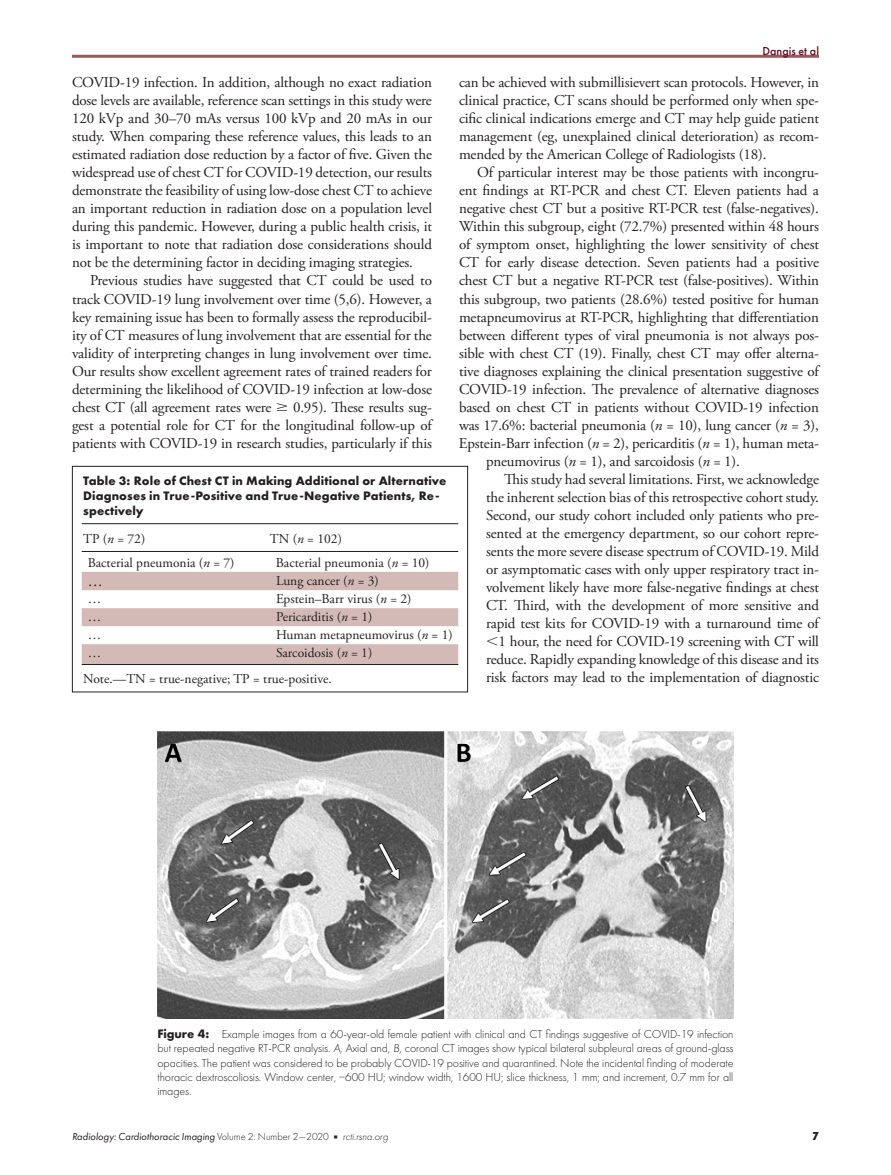
<style>
.page{position:relative;width:891px;height:1175px;background:#fff}
.page>*{position:absolute;margin:0;border:0;box-sizing:border-box;transform-origin:0 0}
.t1{font:15px/18px "Adobe Garamond Pro";letter-spacing:-.01em;color:#231f20;text-align:justify}
.t2{font:13.5px/25.5px "Adobe Garamond Pro";color:#231f20}
.t3{font:700 12.75px/15px "Futura PT";letter-spacing:.01em;color:#231f20}
.t4{font:300 12px/14.4px "Futura PT";letter-spacing:-.01em;color:#231f20;text-align:justify}
.t5{font:500 12px "Futura PT";color:#65051c}
.t6{font:800 12px "Futura PT Cond";color:#231f20}
.t7{font:italic 10.5px "Futura PT";color:#231f20}
.s1{font-style:italic}
.s2{font-family:"Universal Greekwith Math Pi"}
.s3{font-weight:700;font-size:12.75px}
.s4{font-weight:300;font-style:normal}
.s5{font-family:"Universal Newswith Comm Pi";font-style:normal;font-size:6px}
.s6{font-weight:300}
</style>
<div class="page">
<hr style="left:72px;top:55px;width:747px;height:3px;background:#965c59">
<svg style="left:82px;top:572px;width:376px;height:92px"></svg>
<hr style="left:82px;top:523px;width:188px;height:1px;background:#231f20">
<hr style="left:270px;top:523px;width:188px;height:1px;background:#231f20">
<hr style="left:82px;top:551px;width:188px;height:1px;background:#231f20">
<hr style="left:270px;top:551px;width:188px;height:1px;background:#231f20">
<hr style="left:82px;top:664px;width:188px;height:1px;background:#231f20">
<hr style="left:270px;top:664px;width:188px;height:1px;background:#231f20">
<div style="left:72px;top:466px;width:396px;height:226px;border:1px solid #231f20"></div>
<img style="left:158px;top:732px;width:575px;height:287px">
<p class="t5" style="left:762px;top:44px;width:58px">Dangis et al</p>
<p class="t1" style="left:72px;top:74px;width:362px">COVID-19 infection. In addition, although no exact radiation dose levels are available, reference scan settings in this study were 120 kVp and 30–70 mAs versus 100 kVp and 20 mAs in our study. When comparing these reference values, this leads to an estimated radiation dose reduction by a factor of five. Given the widespread use of chest CT for COVID-19 detection, our results demonstrate the feasibility of using low-dose chest CT to achieve an important reduction in radiation dose on a population level during this pandemic. However, during a public health crisis, it is important to note that radiation dose considerations should not be the determining factor in deciding imaging strategies.</p>
<p class="t1" style="left:72px;top:272px;width:362px;text-indent:18px">Previous studies have suggested that CT could be used to track COVID-19 lung involvement over time (5,6). However, a key remaining issue has been to formally assess the reproducibil&shy;ity of CT measures of lung involvement that are essential for the validity of interpreting changes in lung involvement over time.<br>Our results show excellent agreement rates of trained readers for determining the likelihood of COVID-19 infection at low-dose chest CT (all agreement rates were</p>
<p class="t1" style="left:459px;top:74px;width:362px">can be achieved with submillisievert scan protocols. However, in clinical practice, CT scans should be performed only when spe&shy;cific clinical indications emerge and CT may help guide patient management (eg, unexplained clinical deterioration) as recom&shy;mended by the American College of Radiologists (18).</p>
<p class="t1" style="left:477px;top:164px;width:344px">Of particular interest may be those patients with incongru-</p>
<p class="t1" style="left:459px;top:182px;width:362px">ent findings at RT-PCR and chest CT. Eleven patients had a</p>
<p class="t1" style="left:459px;top:200px;width:362px">negative chest CT but a positive RT-PCR test (false-negatives).</p>
<p class="t1" style="left:459px;top:218px;width:361px">Within this subgroup, eight (72.7%) presented within 48 hours</p>
<p class="t1" style="left:459px;top:236px;width:362px">of symptom onset, highlighting the lower sensitivity of chest</p>
<p class="t1" style="left:459px;top:254px;width:362px">CT for early disease detection. Seven patients had a positive</p>
<p class="t1" style="left:459px;top:272px;width:362px">chest CT but a negative RT-PCR test (false-positives). Within</p>
<p class="t1" style="left:459px;top:290px;width:362px">this subgroup, two patients (28.6%) tested positive for human</p>
<p class="t1" style="left:459px;top:308px;width:362px">metapneumovirus at RT-PCR, highlighting that differentiation</p>
<p class="t1" style="left:459px;top:326px;width:362px">between different types of viral pneumonia is not always pos-</p>
<p class="t1" style="left:459px;top:344px;width:361px">sible with chest CT (19). Finally, chest CT may offer alterna-</p>
<p class="t1" style="left:459px;top:362px;width:362px">tive diagnoses explaining the clinical presentation suggestive of</p>
<p class="t1" style="left:459px;top:380px;width:361px">COVID-19 infection. The prevalence of alternative diagnoses</p>
<p class="t1" style="left:459px;top:398px;width:361px">based on chest CT in patients without COVID-19 infection</p>
<p class="t1" style="left:459px;top:416px;width:361px">was 17.6%: bacterial pneumonia (<span class="s1">n</span> = 10), lung cancer (<span class="s1">n</span> = 3),</p>
<p class="t1" style="left:459px;top:434px;width:362px">Epstein-Barr infection (<span class="s1">n</span> = 2), pericarditis (<span class="s1">n</span> = 1), human meta-</p>
<p class="t1" style="left:486px;top:452px;width:256px">pneumovirus (<span class="s1">n</span> = 1), and sarcoidosis (<span class="s1">n</span> = 1).</p>
<p class="t1" style="left:504px;top:470px;width:317px">This study had several limitations. First, we acknowledge</p>
<p class="t1" style="left:486px;top:488px;width:334px">the inherent selection bias of this retrospective cohort study.</p>
<p class="t1" style="left:486px;top:506px;width:335px">Second, our study cohort included only patients who pre-</p>
<p class="t1" style="left:486px;top:524px;width:334px">sented at the emergency department, so our cohort repre-</p>
<p class="t1" style="left:486px;top:542px;width:335px">sents the more severe disease spectrum of COVID-19. Mild</p>
<p class="t1" style="left:486px;top:560px;width:335px">or asymptomatic cases with only upper respiratory tract in-</p>
<p class="t1" style="left:486px;top:578px;width:334px">volvement likely have more false-negative findings at chest</p>
<p class="t1" style="left:486px;top:596px;width:335px">CT. Third, with the development of more sensitive and</p>
<p class="t1" style="left:486px;top:614px;width:335px">rapid test kits for COVID-19 with a turnaround time of</p>
<p class="t1" style="left:486px;top:632px;width:334px"><span class="s2">,</span>1 hour, the need for COVID-19 screening with CT will</p>
<p class="t1" style="left:486px;top:650px;width:335px">reduce. Rapidly expanding knowledge of this disease and its</p>
<p class="t1" style="left:486px;top:668px;width:335px">risk factors may lead to the implementation of diagnostic</p>
<p class="t1" style="left:72px;top:398px;width:362px;text-indent:221px">0.95). These results sug&shy;gest a potential role for CT for the longitudinal follow-up of patients with COVID-19 in research studies, particularly if this</p>
<p class="t3" style="left:83px;top:473px;width:365px">Table 3: Role of Chest CT in Making Additional or Alternative<br>Diagnoses in True-Positive and True-Negative Patients, Re&shy;spectively</p>
<p class="t2" style="left:83px;top:526px;width:64px">TP (<span class="s1">n</span> = 72)</p>
<p class="t2" style="left:270px;top:526px;width:74px">TN (<span class="s1">n</span> = 102)</p>
<p class="t2" style="left:88px;top:551px;width:148px">Bacterial pneumonia (<span class="s1">n</span> = 7)</p>
<p class="t2" style="left:276px;top:551px;width:155px">Bacterial pneumonia (<span class="s1">n</span> = 10)</p>
<p class="t1" style="left:88px;top:572px;width:16px">…</p>
<p class="t2" style="left:276px;top:568px;width:104px">Lung cancer (<span class="s1">n</span> = 3)</p>
<p class="t2" style="left:88px;top:586px;width:15px">…</p>
<p class="t2" style="left:276px;top:586px;width:137px">Epstein–Barr virus (<span class="s1">n</span> = 2)</p>
<p class="t2" style="left:88px;top:604px;width:15px">…</p>
<p class="t2" style="left:276px;top:604px;width:98px">Pericarditis (<span class="s1">n</span> = 1)</p>
<p class="t2" style="left:88px;top:622px;width:15px">…</p>
<p class="t2" style="left:276px;top:622px;width:178px">Human metapneumovirus (<span class="s1">n</span> = 1)</p>
<p class="t2" style="left:88px;top:640px;width:15px">…</p>
<p class="t2" style="left:83px;top:640px;width:291px;text-indent:193px">Sarcoidosis (<span class="s1">n</span> = 1)<br>Note.—TN = true-negative; TP = true-positive.</p>
<p class="t4" style="left:157px;top:1026px;width:578px"><span class="s3">Figure 4:</span> Example images from a 60-year-old female patient with clinical and CT findings suggestive of COVID-19 infection but repeated negative RT-PCR analysis. <span class="s1">A,</span> Axial and, <span class="s1">B,</span> coronal CT images show typical bilateral subpleural areas of ground-glass opacities. The patient was considered to be probably COVID-19 positive and quarantined. Note the incidental finding of moderate thoracic dextroscoliosis. Window center, −600 HU; window width, 1600 HU; slice thickness, 1 mm; and increment, 0.7 mm for all images.</p>
<p class="t7" style="left:72px;top:1130px;width:318px">Radiology: Cardiothoracic Imaging <span class="s4">Volume 2: Number 2—2020</span> <span class="s5">n</span> <span class="s6">rcti.rsna.org</span></p>
<p class="t6" style="left:813px;top:1128px;width:8px">7</p>
</div>
